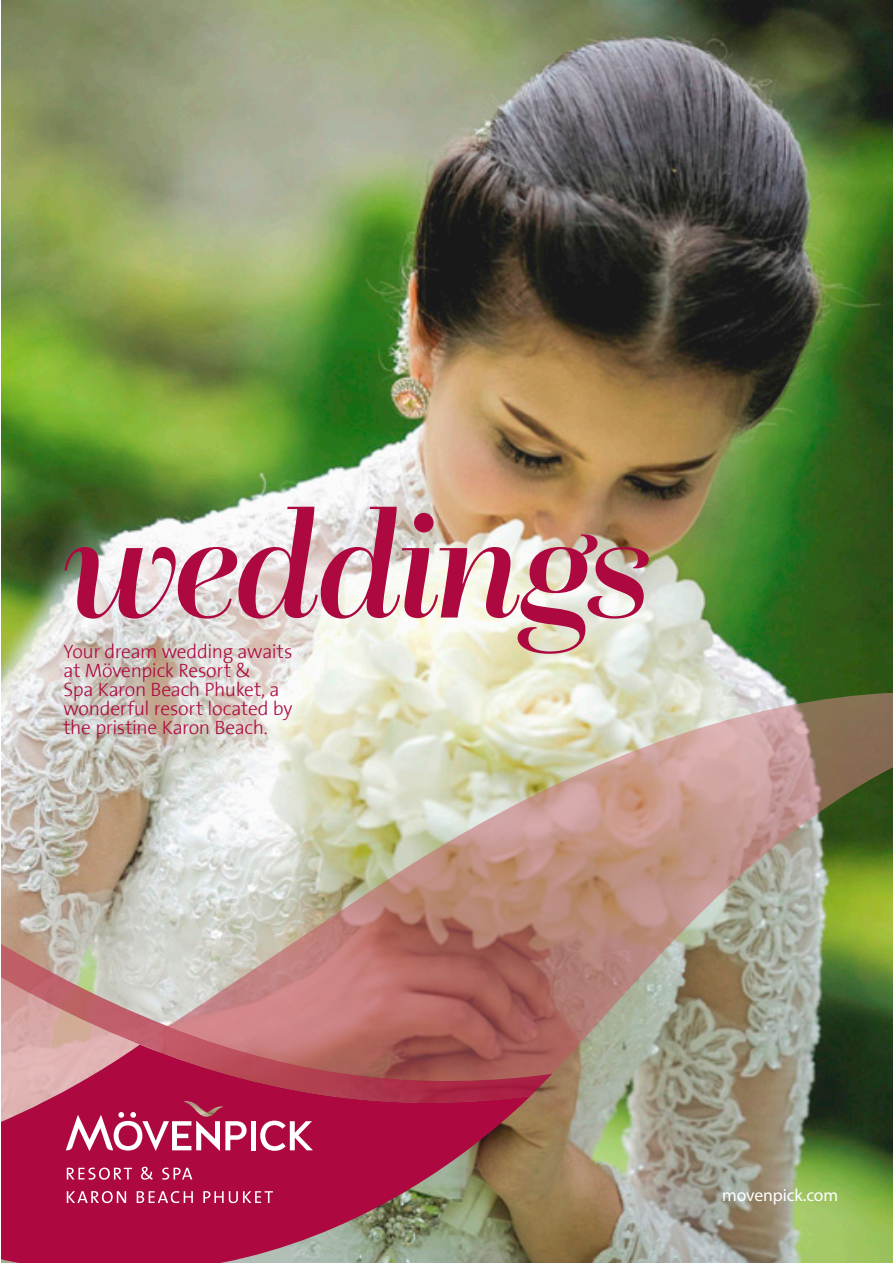
<style>
.page{position:relative;width:893px;height:1263px;background:#fff}
.page>*{position:absolute;margin:0;border:0;box-sizing:border-box;transform-origin:0 0}
.t1{font:italic 500 154.2px "Questa Grande";letter-spacing:-.04em;color:#ad083f}
.t2{font:300 19.5px/19px "The Sans B3";letter-spacing:-.015em;color:#ad083f}
.t3{font:17.7px "Myriad Pro";letter-spacing:-.01em;color:#fff}
</style>
<div class="page">
<img style="left:1px;top:1px;width:892px;height:1262px">
<img style="left:552px;top:692px;width:341px;height:389px">
<svg style="left:1px;top:1103px;width:529px;height:160px;background:#a1374f"></svg>
<img style="left:1px;top:403px;width:551px;height:700px">
<div style="left:64px;top:1098px;width:251px;height:113px;background:#ad083f"></div>
<div style="left:251px;top:1121px;width:5px;height:29px;background:#fff"></div>
<svg style="left:260px;top:1121px;width:53px;height:30px"></svg>
<svg style="left:66px;top:1101px;width:181px;height:50px"></svg>
<svg style="left:67px;top:1167px;width:65px;height:13px"></svg>
<svg style="left:141px;top:1167px;width:12px;height:13px"></svg>
<svg style="left:162px;top:1167px;width:30px;height:13px"></svg>
<svg style="left:67px;top:1191px;width:59px;height:12px"></svg>
<svg style="left:137px;top:1191px;width:56px;height:12px"></svg>
<svg style="left:203px;top:1191px;width:70px;height:12px"></svg>
<p class="t1" style="left:63px;top:473px;width:591px">weddings</p>
<p class="t2" style="left:63px;top:642px;width:231px">Your dream wedding awaits at Mövenpick Resort &amp;<br>Spa Karon Beach Phuket, a wonderful resort located by the pristine Karon Beach.</p>
<p class="t3" style="left:722px;top:1184px;width:117px">movenpick.com</p>
</div>
